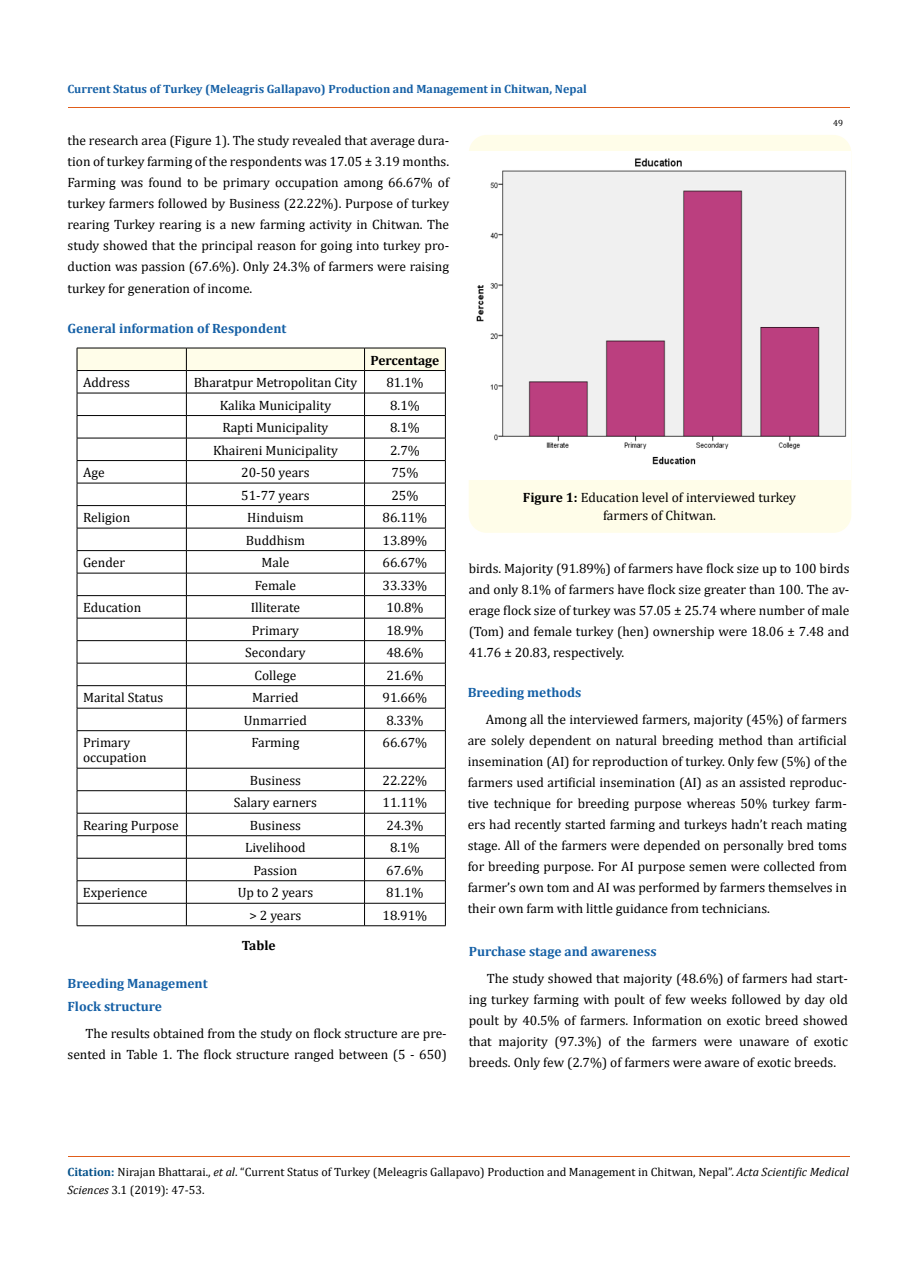
<style>
.page{position:relative;width:917px;height:1262px;background:#fff}
.page>*{position:absolute;margin:0;border:0;box-sizing:border-box;transform-origin:0 0}
.t1{font:13.5px/21px "Cambria";color:#000;text-align:justify}
.t2{font:700 13.5px "Cambria";color:#1560a6}
.t3{font:700 13.5px "Cambria";color:#000}
.t4{font:12px/18px "Cambria";color:#000}
.t5{font:700 12px "Cambria";color:#1560a6}
.t6{font:9px "Cambria";color:#000}
.s1{font-weight:700}
.s2{font-weight:700;color:#035089}
.s3{font-style:italic}
</style>
<div class="page">
<svg style="left:77px;top:348px;width:369px;height:382px"></svg>
<hr style="left:77px;top:730px;width:109px;height:1px;background:#000">
<hr style="left:77px;top:731px;width:1px;height:37px;background:#000">
<hr style="left:186px;top:730px;width:178px;height:1px;background:#000">
<hr style="left:186px;top:731px;width:1px;height:37px;background:#000">
<hr style="left:364px;top:730px;width:81px;height:1px;background:#000">
<hr style="left:364px;top:731px;width:1px;height:37px;background:#000">
<hr style="left:445px;top:731px;width:1px;height:37px;background:#000">
<hr style="left:77px;top:768px;width:109px;height:1px;background:#000">
<hr style="left:186px;top:768px;width:178px;height:1px;background:#000">
<hr style="left:364px;top:768px;width:81px;height:1px;background:#000">
<hr style="left:77px;top:790px;width:109px;height:1px;background:#000">
<hr style="left:186px;top:790px;width:178px;height:1px;background:#000">
<hr style="left:364px;top:790px;width:81px;height:1px;background:#000">
<hr style="left:77px;top:813px;width:109px;height:1px;background:#000">
<hr style="left:186px;top:813px;width:178px;height:1px;background:#000">
<hr style="left:364px;top:813px;width:81px;height:1px;background:#000">
<hr style="left:77px;top:835px;width:109px;height:1px;background:#000">
<hr style="left:186px;top:835px;width:178px;height:1px;background:#000">
<hr style="left:364px;top:835px;width:81px;height:1px;background:#000">
<hr style="left:77px;top:858px;width:109px;height:1px;background:#000">
<hr style="left:186px;top:858px;width:178px;height:1px;background:#000">
<hr style="left:364px;top:858px;width:81px;height:1px;background:#000">
<hr style="left:77px;top:880px;width:109px;height:1px;background:#000">
<hr style="left:186px;top:880px;width:178px;height:1px;background:#000">
<hr style="left:364px;top:880px;width:81px;height:1px;background:#000">
<hr style="left:77px;top:903px;width:109px;height:1px;background:#000">
<svg style="left:77px;top:768px;width:1px;height:157px"></svg>
<hr style="left:186px;top:903px;width:178px;height:1px;background:#000">
<svg style="left:186px;top:768px;width:1px;height:157px"></svg>
<hr style="left:364px;top:903px;width:81px;height:1px;background:#000">
<svg style="left:364px;top:768px;width:1px;height:157px"></svg>
<svg style="left:445px;top:768px;width:1px;height:157px"></svg>
<hr style="left:77px;top:925px;width:109px;height:1px;background:#000">
<hr style="left:186px;top:925px;width:178px;height:1px;background:#000">
<hr style="left:364px;top:925px;width:81px;height:1px;background:#000">
<div style="left:468px;top:135px;width:383px;height:398px;background:#fffde9;border-radius:18px"></div>
<img style="left:468px;top:151px;width:382px;height:328px">
<hr style="left:68px;top:108px;width:781px;height:1px;background:#e05d1a">
<hr style="left:68px;top:1156px;width:781px;height:1px;background:#e05d1a">
<p class="t5" style="left:68px;top:81px;width:520px">Current Status of Turkey (Meleagris Gallapavo) Production and Management in Chitwan, Nepal</p>
<p class="t6" style="left:833px;top:118px;width:11px">49</p>
<p class="t1" style="left:68px;top:130px;width:383px">the research area (Figure 1). The study revealed that average dura&shy;tion of turkey farming of the respondents was 17.05 ± 3.19 months.<br>Farming was found to be primary occupation among 66.67% of turkey farmers followed by Business (22.22%). Purpose of turkey rearing Turkey rearing is a new farming activity in Chitwan. The study showed that the principal reason for going into turkey pro&shy;duction was passion (67.6%). Only 24.3% of farmers were raising turkey for generation of income.</p>
<p class="t2" style="left:68px;top:319px;width:220px">General information of Respondent</p>
<p class="t3" style="left:370px;top:350px;width:70px">Percentage</p>
<p class="t1" style="left:83px;top:372px;width:48px">Address</p>
<p class="t1" style="left:194px;top:372px;width:165px">Bharatpur Metropolitan City</p>
<p class="t1" style="left:386px;top:372px;width:39px">81.1%</p>
<p class="t1" style="left:220px;top:394px;width:113px">Kalika Municipality</p>
<p class="t1" style="left:390px;top:394px;width:31px">8.1%</p>
<p class="t1" style="left:222px;top:417px;width:107px">Rapti Municipality</p>
<p class="t1" style="left:390px;top:417px;width:31px">8.1%</p>
<p class="t1" style="left:213px;top:439px;width:126px">Khaireni Municipality</p>
<p class="t1" style="left:390px;top:439px;width:31px">2.7%</p>
<p class="t1" style="left:83px;top:462px;width:23px">Age</p>
<p class="t1" style="left:241px;top:462px;width:70px">20-50 years</p>
<p class="t1" style="left:391px;top:462px;width:28px">75%</p>
<p class="t1" style="left:241px;top:484px;width:70px">51-77 years</p>
<p class="t1" style="left:391px;top:484px;width:28px">25%</p>
<p class="t1" style="left:83px;top:507px;width:49px">Religion</p>
<p class="t1" style="left:247px;top:507px;width:58px">Hinduism</p>
<p class="t1" style="left:382px;top:507px;width:46px">86.11%</p>
<p class="t1" style="left:246px;top:529px;width:60px">Buddhism</p>
<p class="t1" style="left:382px;top:529px;width:46px">13.89%</p>
<p class="t1" style="left:83px;top:552px;width:44px">Gender</p>
<p class="t1" style="left:261px;top:552px;width:29px">Male</p>
<p class="t1" style="left:382px;top:552px;width:46px">66.67%</p>
<p class="t1" style="left:255px;top:574px;width:43px">Female</p>
<p class="t1" style="left:382px;top:574px;width:46px">33.33%</p>
<p class="t1" style="left:83px;top:597px;width:60px">Education</p>
<p class="t1" style="left:251px;top:597px;width:51px">Illiterate</p>
<p class="t1" style="left:386px;top:597px;width:39px">10.8%</p>
<p class="t1" style="left:252px;top:619px;width:49px">Primary</p>
<p class="t1" style="left:386px;top:619px;width:39px">18.9%</p>
<p class="t1" style="left:245px;top:642px;width:62px">Secondary</p>
<p class="t1" style="left:386px;top:642px;width:39px">48.6%</p>
<p class="t1" style="left:254px;top:664px;width:43px">College</p>
<p class="t1" style="left:386px;top:664px;width:39px">21.6%</p>
<p class="t1" style="left:83px;top:687px;width:82px">Marital Status</p>
<p class="t1" style="left:252px;top:687px;width:48px">Married</p>
<p class="t1" style="left:382px;top:687px;width:46px">91.66%</p>
<p class="t1" style="left:244px;top:709px;width:65px">Unmarried</p>
<p class="t1" style="left:386px;top:709px;width:39px">8.33%</p>
<p class="t1" style="left:83px;top:735px;width:65px;line-height:15px">Primary occupation</p>
<p class="t1" style="left:251px;top:732px;width:50px">Farming</p>
<p class="t1" style="left:382px;top:732px;width:46px">66.67%</p>
<p class="t1" style="left:250px;top:769px;width:52px">Business</p>
<p class="t1" style="left:382px;top:769px;width:46px">22.22%</p>
<p class="t1" style="left:234px;top:792px;width:85px">Salary earners</p>
<p class="t1" style="left:382px;top:792px;width:46px">11.11%</p>
<p class="t1" style="left:83px;top:814px;width:97px">Rearing Purpose</p>
<p class="t1" style="left:250px;top:814px;width:52px">Business</p>
<p class="t1" style="left:386px;top:814px;width:39px">24.3%</p>
<p class="t1" style="left:245px;top:837px;width:62px">Livelihood</p>
<p class="t1" style="left:390px;top:837px;width:31px">8.1%</p>
<p class="t1" style="left:253px;top:859px;width:46px">Passion</p>
<p class="t1" style="left:386px;top:859px;width:39px">67.6%</p>
<p class="t1" style="left:83px;top:882px;width:66px">Experience</p>
<p class="t1" style="left:238px;top:882px;width:77px">Up to 2 years</p>
<p class="t1" style="left:386px;top:882px;width:39px">81.1%</p>
<p class="t1" style="left:249px;top:904px;width:54px">&gt; 2 years</p>
<p class="t1" style="left:382px;top:904px;width:46px">18.91%</p>
<p class="t3" style="left:242px;top:936px;width:36px">Table</p>
<p class="t2" style="left:68px;top:974px;width:142px">Breeding Management</p>
<p class="t2" style="left:68px;top:996px;width:96px">Flock structure</p>
<p class="t1" style="left:68px;top:1022px;width:381px;text-align:right">The results obtained from the study on flock structure are pre&shy;sented in Table 1. The flock structure ranged between (5 - 650)</p>
<p class="t1" style="left:523px;top:488px;width:274px;line-height:18px;text-align:center"><span class="s1">Figure 1:</span> Education level of interviewed turkey farmers of Chitwan.</p>
<p class="t1" style="left:468px;top:558px;width:382px">birds. Majority (91.89%) of farmers have flock size up to 100 birds and only 8.1% of farmers have flock size greater than 100. The av&shy;erage flock size of turkey was 57.05 ± 25.74 where number of male (Tom) and female turkey (hen) ownership were 18.06 ± 7.48 and 41.76 ± 20.83, respectively.</p>
<p class="t2" style="left:467px;top:683px;width:115px">Breeding methods</p>
<p class="t1" style="left:467px;top:709px;width:381px;text-indent:18px">Among all the interviewed farmers, majority (45%) of farmers are solely dependent on natural breeding method than artificial insemination (AI) for reproduction of turkey. Only few (5%) of the farmers used artificial insemination (AI) as an assisted reproduc&shy;tive technique for breeding purpose whereas 50% turkey farm&shy;ers had recently started farming and turkeys hadn’t reach mating stage. All of the farmers were depended on personally bred toms for breeding purpose. For AI purpose semen were collected from farmer’s own tom and AI was performed by farmers themselves in their own farm with little guidance from technicians.</p>
<p class="t2" style="left:468px;top:941px;width:189px">Purchase stage and awareness</p>
<p class="t1" style="left:468px;top:967px;width:381px;text-indent:18px">The study showed that majority (48.6%) of farmers had start&shy;ing turkey farming with poult of few weeks followed by day old poult by 40.5% of farmers. Information on exotic breed showed that majority (97.3%) of the farmers were unaware of exotic breeds. Only few (2.7%) of farmers were aware of exotic breeds.</p>
<p class="t4" style="left:67px;top:1163px;width:783px"><span class="s2">Citation:</span> Nirajan Bhattarai., <span class="s3">et al</span>. “Current Status of Turkey (Meleagris Gallapavo) Production and Management in Chitwan, Nepal”. <span class="s3">Acta Scientific Medical<br>Sciences</span> 3.1 (2019): 47-53.</p>
</div>
